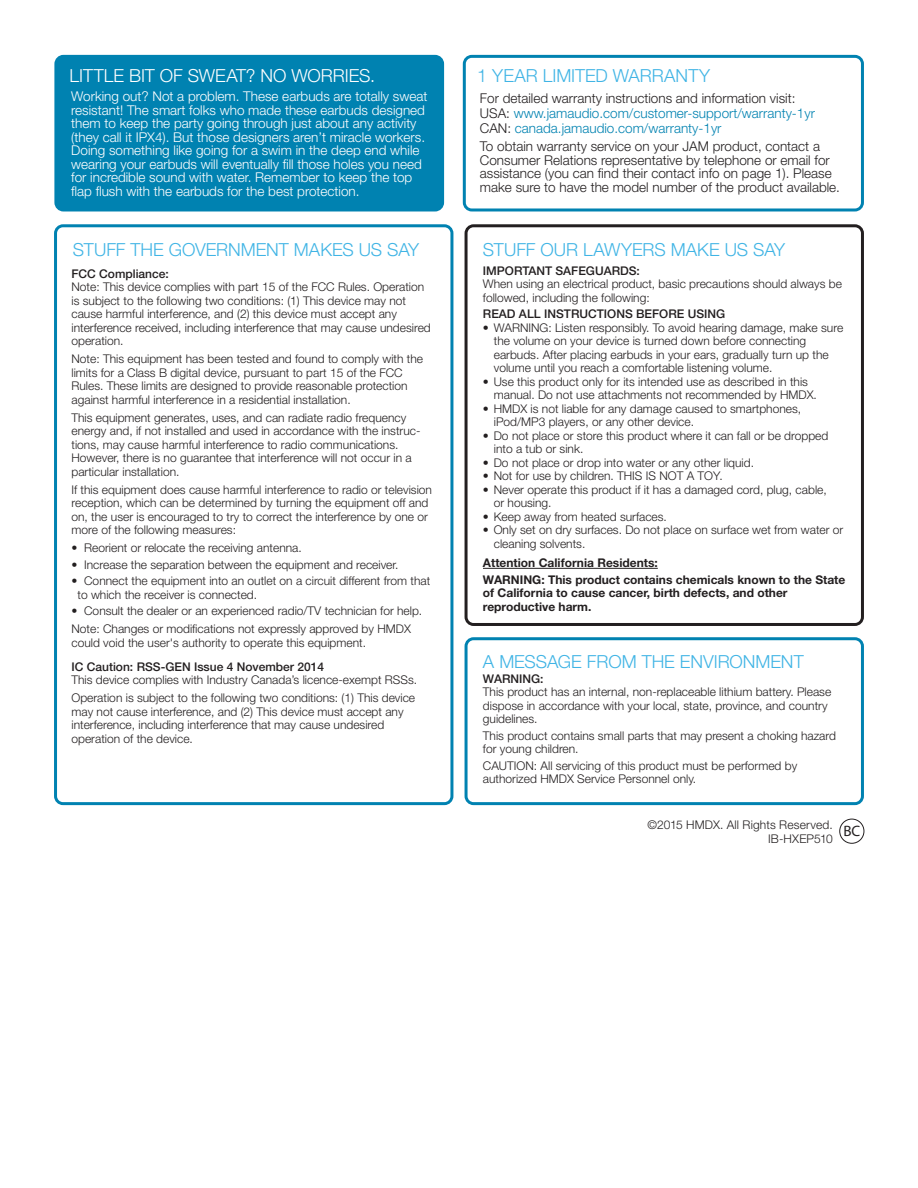
<style>
.page{position:relative;width:918px;height:1188px;background:#fff}
.page>*{position:absolute;margin:0;border:0;box-sizing:border-box;transform-origin:0 0}
.t1{font:300 18px "Helvetica Neue LT Std";color:#40b4e5}
.t2{font:300 18px "Helvetica Neue LT Std";letter-spacing:-.005em;color:#fff}
.t3{font:300 13.5px/13.5px "Helvetica Neue LT Std";color:#fff}
.t4{font:300 13.5px/13.5px "Helvetica Neue LT Std";color:#231f20}
.t5{font:300 13.5px/15px "Helvetica Neue LT Std";color:#0082b1}
.t6{font:300 12px/13.5px "Helvetica Neue LT Std";color:#231f20}
.t7{font:700 12px/16.5px "Helvetica Neue LT Std";color:#231f20}
.t8{font:500 12px "Helvetica Neue LT Std";color:#231f20}
.s1{color:#231f20}
</style>
<div class="page">
<svg style="left:54px;top:224px;width:399px;height:581px"></svg>
<svg style="left:465px;top:224px;width:399px;height:402px"></svg>
<svg style="left:465px;top:637px;width:399px;height:168px"></svg>
<hr style="left:483px;top:568px;width:175px;height:1px;background:#231f20">
<div style="left:839px;top:819px;width:25px;height:25px;border:1px solid #231f20;border-radius:50%"></div>
<svg style="left:463px;top:55px;width:401px;height:156px"></svg>
<div style="left:54px;top:55px;width:390px;height:156px;background:#0082b1;border-radius:9px"></div>
<h1 class="t2" style="left:69px;top:64px;width:307px">LITTLE BIT OF SWEAT? NO WORRIES.</h1>
<p class="t3" style="left:71px;top:89px;width:358px">Working out? Not a problem. These earbuds are totally sweat resistant! The smart folks who made these earbuds designed them to keep the party going through just about any activity (they call it IPX4). But those designers aren’t miracle workers.<br>Doing something like going for a swim in the deep end while wearing your earbuds will eventually fill those holes you need for incredible sound with water. Remember to keep the top flap flush with the earbuds for the best protection.</p>
<h1 class="t1" style="left:477px;top:65px;width:234px">1 YEAR LIMITED WARRANTY</h1>
<p class="t5" style="left:480px;top:91px;width:337px"><span class="s1">For detailed warranty instructions and information visit:<br>USA:</span> www.jamaudio.com/customer-support/warranty-1yr<br><span class="s1">CAN:</span> canada.jamaudio.com/warranty-1yr</p>
<p class="t4" style="left:480px;top:139px;width:362px">To obtain warranty service on your JAM product, contact a Consumer Relations representative by telephone or email for assistance (you can find their contact info on page 1). Please make sure to have the model number of the product available.</p>
<h1 class="t1" style="left:73px;top:239px;width:348px">STUFF THE GOVERNMENT MAKES US SAY</h1>
<h1 class="t1" style="left:483px;top:239px;width:304px">STUFF OUR LAWYERS MAKE US SAY</h1>
<p class="t8" style="left:72px;top:266px;width:99px">FCC Compliance:</p>
<p class="t6" style="left:72px;top:280px;width:361px">Note: This device complies with part 15 of the FCC Rules. Operation is subject to the following two conditions: (1) This device may not cause harmful interference, and (2) this device must accept any interference received, including interference that may cause undesired operation.</p>
<p class="t6" style="left:72px;top:352px;width:353px">Note: This equipment has been tested and found to comply with the limits for a Class B digital device, pursuant to part 15 of the FCC Rules. These limits are designed to provide reasonable protection against harmful interference in a residential installation.</p>
<p class="t6" style="left:72px;top:410px;width:350px">This equipment generates, uses, and can radiate radio frequency energy and, if not installed and used in accordance with the instruc&shy;tions, may cause harmful interference to radio communications.<br>However, there is no guarantee that interference will not occur in a particular installation.</p>
<p class="t6" style="left:72px;top:482px;width:362px">If this equipment does cause harmful interference to radio or television reception, which can be determined by turning the equipment off and on, the user is encouraged to try to correct the interference by one or more of the following measures:</p>
<p class="t6" style="left:72px;top:541px;width:232px">• Reorient or relocate the receiving antenna.</p>
<p class="t6" style="left:72px;top:557px;width:329px">• Increase the separation between the equipment and receiver.</p>
<p class="t6" style="left:78px;top:574px;width:354px;text-indent:-6px">• Connect the equipment into an outlet on a circuit different from that to which the receiver is connected.</p>
<p class="t6" style="left:72px;top:602px;width:352px;line-height:18px">• Consult the dealer or an experienced radio/TV technician for help.<br>Note: Changes or modifications not expressly approved by HMDX</p>
<p class="t6" style="left:72px;top:635px;width:296px">could void the user's authority to operate this equipment.</p>
<p class="t8" style="left:72px;top:659px;width:254px">IC Caution: RSS-GEN Issue 4 November 2014</p>
<p class="t6" style="left:72px;top:671px;width:347px;line-height:18px">This device complies with Industry Canada’s licence-exempt RSSs.<br>Operation is subject to the following two conditions: (1) This device</p>
<p class="t6" style="left:72px;top:704px;width:334px">may not cause interference, and (2) This device must accept any interference, including interference that may cause undesired operation of the device.</p>
<p class="t8" style="left:483px;top:263px;width:158px">IMPORTANT SAFEGUARDS:</p>
<p class="t6" style="left:483px;top:277px;width:360px">When using an electrical product, basic precautions should always be followed, including the following:</p>
<p class="t8" style="left:483px;top:307px;width:244px">READ ALL INSTRUCTIONS BEFORE USING</p>
<p class="t6" style="left:494px;top:320px;width:351px;text-indent:-11px">• WARNING: Listen responsibly. To avoid hearing damage, make sure the volume on your device is turned down before connecting earbuds. After placing earbuds in your ears, gradually turn up the volume until you reach a comfortable listening volume.</p>
<p class="t6" style="left:494px;top:374px;width:325px;text-indent:-11px">• Use this product only for its intended use as described in this manual. Do not use attachments not recommended by HMDX.</p>
<p class="t6" style="left:494px;top:401px;width:309px;text-indent:-11px">• HMDX is not liable for any damage caused to smartphones, iPod/MP3 players, or any other device.</p>
<p class="t6" style="left:494px;top:428px;width:336px;text-indent:-11px">• Do not place or store this product where it can fall or be dropped into a tub or sink.</p>
<p class="t6" style="left:483px;top:455px;width:273px">• Do not place or drop into water or any other liquid.</p>
<p class="t6" style="left:483px;top:469px;width:241px">• Not for use by children. THIS IS NOT A TOY.</p>
<p class="t6" style="left:494px;top:482px;width:334px;text-indent:-11px">• Never operate this product if it has a damaged cord, plug, cable, or housing.</p>
<p class="t6" style="left:483px;top:509px;width:185px">• Keep away from heated surfaces.</p>
<p class="t6" style="left:494px;top:523px;width:351px;text-indent:-11px">• Only set on dry surfaces. Do not place on surface wet from water or cleaning solvents.</p>
<p class="t7" style="left:483px;top:554px;width:364px">Attention California Residents:<br>WARNING: This product contains chemicals known to the State</p>
<p class="t7" style="left:483px;top:586px;width:306px;line-height:13.5px">of California to cause cancer, birth defects, and other reproductive harm.</p>
<h1 class="t1" style="left:483px;top:650px;width:322px">A MESSAGE FROM THE ENVIRONMENT</h1>
<p class="t8" style="left:483px;top:671px;width:62px">WARNING:</p>
<p class="t6" style="left:483px;top:685px;width:350px">This product has an internal, non-replaceable lithium battery. Please dispose in accordance with your local, state, province, and country guidelines.</p>
<p class="t6" style="left:483px;top:729px;width:354px">This product contains small parts that may present a choking hazard for young children.</p>
<p class="t6" style="left:483px;top:759px;width:316px">CAUTION: All servicing of this product must be performed by authorized HMDX Service Personnel only.</p>
<p class="t6" style="left:768px;top:818px;width:94px;text-indent:-121px">©2015 HMDX. All Rights Reserved.<br>IB-HXEP510 <sup>BC</sup></p>
</div>
